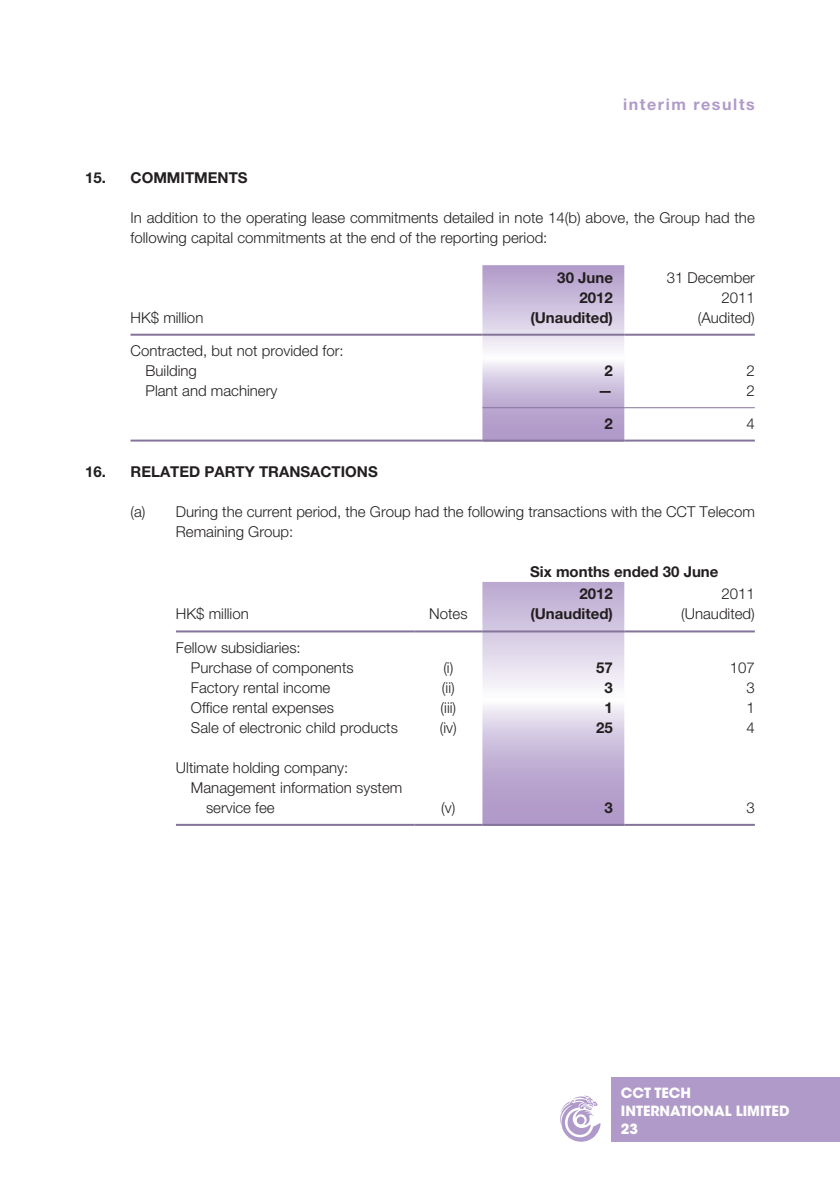
<style>
.page{position:relative;width:840px;height:1191px;background:#fff}
.page>*{position:absolute;margin:0;border:0;box-sizing:border-box;transform-origin:0 0}
.t1{font:700 16px "Helvetica Neue LT Std";color:#b09ac9}
.t2{font:300 15px/20px "Helvetica Neue LT Std";color:#231f20}
.t3{font:700 15px/20px "Helvetica Neue LT Std";color:#231f20;text-align:right}
.t4{font:700 14px/18px "ITC Avant Garde Std";color:#fff}
</style>
<div class="page">
<svg style="left:560px;top:1095px;width:40px;height:46px"></svg>
<div style="left:611px;top:1077px;width:228px;height:64px;background:#b09ac9"></div>
<svg style="left:482px;top:265px;width:142px;height:174px;background:#cfc2de"></svg>
<hr style="left:130px;top:334px;width:352px;height:2px;background:#84749a">
<hr style="left:482px;top:334px;width:142px;height:2px;background:#84749a">
<hr style="left:624px;top:334px;width:130px;height:2px;background:#84749a">
<hr style="left:482px;top:407px;width:142px;height:1px;background:#84749a">
<hr style="left:624px;top:407px;width:130px;height:1px;background:#84749a">
<hr style="left:130px;top:439px;width:352px;height:2px;background:#84749a">
<hr style="left:482px;top:439px;width:142px;height:2px;background:#84749a">
<hr style="left:624px;top:439px;width:130px;height:2px;background:#84749a">
<svg style="left:482px;top:582px;width:142px;height:242px;background:#d1c5e0"></svg>
<hr style="left:176px;top:630px;width:238px;height:2px;background:#84749a">
<hr style="left:414px;top:630px;width:68px;height:2px;background:#84749a">
<hr style="left:482px;top:630px;width:142px;height:2px;background:#84749a">
<hr style="left:624px;top:630px;width:130px;height:2px;background:#84749a">
<hr style="left:176px;top:824px;width:238px;height:2px;background:#84749a">
<hr style="left:414px;top:824px;width:68px;height:2px;background:#84749a">
<hr style="left:482px;top:824px;width:142px;height:2px;background:#84749a">
<hr style="left:624px;top:824px;width:130px;height:2px;background:#84749a">
<p class="t1" style="left:622px;top:94px;width:133px">interim results</p>
<p class="t3" style="left:85px;top:167px;width:68px">15. COMMITMENTS</p>
<p class="t2" style="left:130px;top:207px;width:625px">In addition to the operating lease commitments detailed in note 14(b) above, the Group had the following capital commitments at the end of the reporting period:</p>
<p class="t3" style="left:557px;top:267px;width:57px">30 June<br>2012</p>
<p class="t2" style="left:666px;top:267px;width:90px;text-align:right">31 December<br>2011</p>
<p class="t2" style="left:130px;top:307px;width:74px">HK$ million</p>
<p class="t3" style="left:530px;top:307px;width:84px">(Unaudited)</p>
<p class="t2" style="left:697px;top:307px;width:58px">(Audited)</p>
<p class="t2" style="left:145px;top:340px;width:199px;text-indent:-15px">Contracted, but not provided for:<br>Building</p>
<p class="t3" style="left:604px;top:360px;width:10px">2</p>
<p class="t2" style="left:746px;top:360px;width:10px">2</p>
<p class="t2" style="left:145px;top:380px;width:133px">Plant and machinery</p>
<p class="t3" style="left:597px;top:380px;width:16px">—</p>
<p class="t2" style="left:746px;top:380px;width:10px">2</p>
<p class="t3" style="left:604px;top:413px;width:10px">2</p>
<p class="t2" style="left:746px;top:413px;width:10px">4</p>
<p class="t3" style="left:85px;top:461px;width:67px">16. RELATED</p>
<p class="t3" style="left:204px;top:461px;width:86px">PARTY TRANSA</p>
<p class="t3" style="left:320px;top:461px;width:22px">CTIONS</p>
<p class="t2" style="left:176px;top:501px;width:580px;text-indent:-45px">(a) During the current period, the Group had the following transactions with the CCT Telecom<br>Remaining Group:</p>
<p class="t3" style="left:579px;top:559px;width:140px;line-height:22.8px;text-align:left;text-indent:-49px">Six months ended 30 June<br>2012</p>
<p class="t2" style="left:721px;top:584px;width:35px">2011</p>
<p class="t2" style="left:176px;top:604px;width:74px">HK$ million</p>
<p class="t2" style="left:429px;top:604px;width:40px">Notes</p>
<p class="t3" style="left:530px;top:603px;width:84px">(Unaudited)</p>
<p class="t2" style="left:680px;top:604px;width:75px">(Unaudited)</p>
<p class="t2" style="left:191px;top:637px;width:164px;text-indent:-15px">Fellow subsidiaries:<br>Purchase of components</p>
<p class="t2" style="left:443px;top:657px;width:12px">(i)</p>
<p class="t3" style="left:596px;top:657px;width:18px">57</p>
<p class="t2" style="left:729px;top:657px;width:27px">107</p>
<p class="t2" style="left:191px;top:677px;width:141px">Factory rental income</p>
<p class="t2" style="left:441px;top:677px;width:14px">(ii)</p>
<p class="t3" style="left:604px;top:677px;width:10px">3</p>
<p class="t2" style="left:746px;top:677px;width:10px">3</p>
<p class="t2" style="left:191px;top:697px;width:144px">Office rental expenses</p>
<p class="t2" style="left:440px;top:697px;width:17px">(iii)</p>
<p class="t3" style="left:604px;top:697px;width:10px">1</p>
<p class="t2" style="left:746px;top:697px;width:10px">1</p>
<p class="t2" style="left:191px;top:717px;width:208px">Sale of electronic child products</p>
<p class="t2" style="left:439px;top:717px;width:18px">(iv)</p>
<p class="t3" style="left:596px;top:717px;width:18px">25</p>
<p class="t2" style="left:746px;top:717px;width:10px">4</p>
<p class="t2" style="left:176px;top:757px;width:174px">Ultimate holding company:</p>
<p class="t2" style="left:191px;top:777px;width:213px">Management information system</p>
<p class="t2" style="left:206px;top:797px;width:70px">service fee</p>
<p class="t2" style="left:441px;top:797px;width:16px">(v)</p>
<p class="t3" style="left:604px;top:797px;width:10px">3</p>
<p class="t2" style="left:746px;top:797px;width:10px">3</p>
<p class="t4" style="left:620px;top:1083px;width:170px">CCT TECH<br>INTERNATIONAL LIMITED<br>23</p>
</div>
